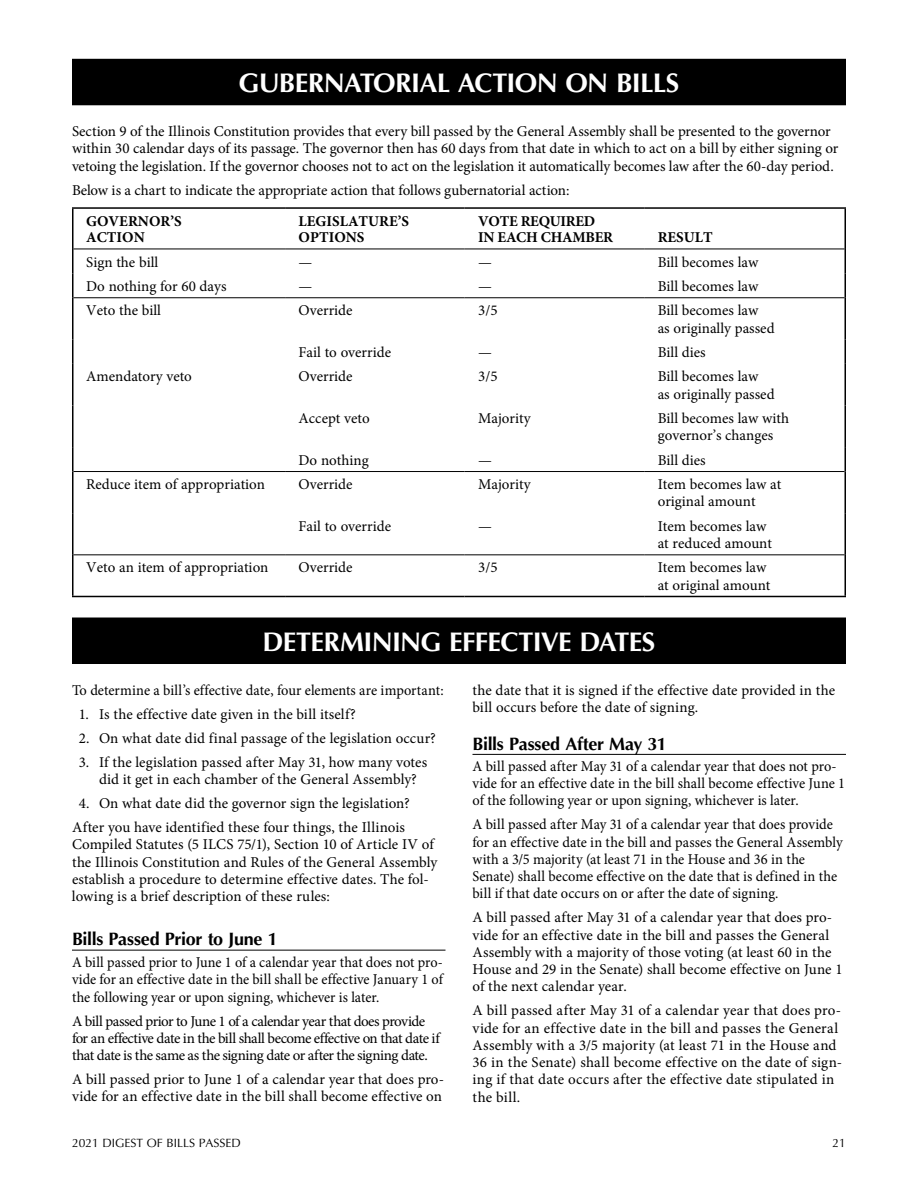
<style>
.page{position:relative;width:918px;height:1188px;background:#fff}
.page>*{position:absolute;margin:0;border:0;box-sizing:border-box;transform-origin:0 0}
.t1{font:700 27px "Optima LT Pro";letter-spacing:-.025em;color:#fff}
.t2{font:700 18px "Optima LT Pro";letter-spacing:-.02em;color:#000}
.t3{font:15px/17.2px "Minion Pro";color:#000}
.t4{font:15px/17.2px "Minion Pro";color:#000;scale:.96 1}
.t5{font:15px/17.2px "Minion Pro";letter-spacing:-.035em;color:#000}
.t6{font:15px/17.2px "Minion Pro";color:#000;text-align:justify;scale:.95 1}
.t7{font:700 15px/16.5px "Minion Pro";color:#000}
.t8{font:700 15px/16.5px "Minion Pro";letter-spacing:-.02em;color:#000}
.t9{font:12px "Optima LT Pro";color:#000}
</style>
<div class="page">
<div style="left:72px;top:618px;width:774px;height:46px;background:#000"></div>
<hr style="left:72px;top:950px;width:374px;height:1px;background:#000">
<hr style="left:472px;top:754px;width:374px;height:1px;background:#000">
<div style="left:72px;top:59px;width:774px;height:46px;background:#000"></div>
<hr style="left:72px;top:207px;width:213px;height:2px;background:#000">
<hr style="left:72px;top:209px;width:2px;height:40px;background:#000">
<hr style="left:285px;top:207px;width:180px;height:2px;background:#000">
<hr style="left:465px;top:207px;width:179px;height:2px;background:#000">
<hr style="left:644px;top:207px;width:202px;height:2px;background:#000">
<hr style="left:844px;top:209px;width:2px;height:40px;background:#000">
<hr style="left:72px;top:249px;width:2px;height:24px;background:#000">
<hr style="left:844px;top:249px;width:2px;height:24px;background:#000">
<hr style="left:72px;top:273px;width:2px;height:25px;background:#000">
<hr style="left:844px;top:273px;width:2px;height:25px;background:#000">
<hr style="left:72px;top:298px;width:2px;height:41px;background:#000">
<hr style="left:844px;top:298px;width:2px;height:41px;background:#000">
<hr style="left:72px;top:339px;width:2px;height:25px;background:#000">
<hr style="left:844px;top:339px;width:2px;height:25px;background:#000">
<hr style="left:72px;top:364px;width:2px;height:41px;background:#000">
<hr style="left:844px;top:364px;width:2px;height:41px;background:#000">
<hr style="left:72px;top:405px;width:2px;height:42px;background:#000">
<hr style="left:844px;top:405px;width:2px;height:42px;background:#000">
<hr style="left:72px;top:447px;width:2px;height:25px;background:#000">
<hr style="left:844px;top:447px;width:2px;height:25px;background:#000">
<hr style="left:72px;top:472px;width:2px;height:41px;background:#000">
<hr style="left:844px;top:472px;width:2px;height:41px;background:#000">
<hr style="left:72px;top:513px;width:2px;height:42px;background:#000">
<hr style="left:844px;top:513px;width:2px;height:42px;background:#000">
<hr style="left:72px;top:555px;width:2px;height:41px;background:#000">
<hr style="left:844px;top:555px;width:2px;height:41px;background:#000">
<hr style="left:72px;top:596px;width:213px;height:1px;background:#000">
<hr style="left:285px;top:596px;width:180px;height:1px;background:#000">
<hr style="left:465px;top:596px;width:179px;height:1px;background:#000">
<hr style="left:644px;top:596px;width:202px;height:1px;background:#000">
<hr style="left:74px;top:297px;width:211px;height:1px;background:#000">
<hr style="left:285px;top:297px;width:180px;height:1px;background:#000">
<hr style="left:465px;top:297px;width:179px;height:1px;background:#000">
<hr style="left:644px;top:297px;width:201px;height:1px;background:#000">
<hr style="left:74px;top:471px;width:211px;height:1px;background:#000">
<hr style="left:285px;top:471px;width:180px;height:1px;background:#000">
<hr style="left:465px;top:471px;width:179px;height:1px;background:#000">
<hr style="left:644px;top:471px;width:201px;height:1px;background:#000">
<hr style="left:74px;top:554px;width:211px;height:1px;background:#000">
<hr style="left:285px;top:554px;width:180px;height:1px;background:#000">
<hr style="left:465px;top:554px;width:179px;height:1px;background:#000">
<hr style="left:644px;top:554px;width:201px;height:1px;background:#000">
<hr style="left:74px;top:249px;width:211px;height:1px;background:#000">
<hr style="left:285px;top:249px;width:180px;height:1px;background:#000">
<hr style="left:465px;top:249px;width:179px;height:1px;background:#000">
<hr style="left:644px;top:249px;width:201px;height:1px;background:#000">
<h1 class="t1" style="left:239px;top:65px;width:442px">GUBERNATORIAL ACTION ON BILLS</h1>
<p class="t3" style="left:72px;top:123px;width:768px">Section 9 of the Illinois Constitution provides that every bill passed by the General Assembly shall be presented to the governor within 30 calendar days of its passage. The governor then has 60 days from that date in which to act on a bill by either signing or vetoing the legislation. If the governor chooses not to act on the legislation it automatically becomes law after the 60-day period.</p>
<p class="t3" style="left:72px;top:181px;width:499px">Below is a chart to indicate the appropriate action that follows gubernatorial action:</p>
<p class="t7" style="left:86px;top:212px;width:97px">GOVERNOR’S<br>ACTION</p>
<p class="t7" style="left:299px;top:212px;width:112px">LEGISLATURE’S<br>OPTIONS</p>
<p class="t8" style="left:478px;top:212px;width:136px">VOTE REQUIRED<br>IN EACH CHAMBER</p>
<p class="t7" style="left:658px;top:229px;width:56px">RESULT</p>
<p class="t3" style="left:86px;top:253px;width:74px">Sign the bill</p>
<p class="t3" style="left:299px;top:253px;width:15px">—</p>
<p class="t3" style="left:478px;top:253px;width:15px">—</p>
<p class="t3" style="left:658px;top:253px;width:102px">Bill becomes law</p>
<p class="t3" style="left:86px;top:278px;width:142px">Do nothing for 60 days</p>
<p class="t3" style="left:299px;top:278px;width:15px">—</p>
<p class="t3" style="left:478px;top:278px;width:15px">—</p>
<p class="t3" style="left:658px;top:278px;width:102px">Bill becomes law</p>
<p class="t3" style="left:86px;top:302px;width:76px">Veto the bill</p>
<p class="t3" style="left:299px;top:302px;width:55px">Override</p>
<p class="t3" style="left:478px;top:302px;width:21px">3/5</p>
<p class="t3" style="left:658px;top:302px;width:118px">Bill becomes law<br>as originally passed</p>
<p class="t3" style="left:299px;top:344px;width:94px">Fail to override</p>
<p class="t3" style="left:478px;top:344px;width:15px">—</p>
<p class="t3" style="left:658px;top:344px;width:49px">Bill dies</p>
<p class="t3" style="left:86px;top:368px;width:107px">Amendatory veto</p>
<p class="t3" style="left:299px;top:368px;width:55px">Override</p>
<p class="t3" style="left:478px;top:368px;width:21px">3/5</p>
<p class="t3" style="left:658px;top:368px;width:118px">Bill becomes law<br>as originally passed</p>
<p class="t3" style="left:299px;top:410px;width:73px">Accept veto</p>
<p class="t3" style="left:478px;top:410px;width:54px">Majority</p>
<p class="t3" style="left:658px;top:410px;width:133px">Bill becomes law with governor’s changes</p>
<p class="t3" style="left:299px;top:451px;width:72px">Do nothing</p>
<p class="t3" style="left:478px;top:451px;width:15px">—</p>
<p class="t3" style="left:658px;top:451px;width:49px">Bill dies</p>
<p class="t3" style="left:86px;top:476px;width:180px">Reduce item of appropriation</p>
<p class="t3" style="left:299px;top:476px;width:55px">Override</p>
<p class="t3" style="left:478px;top:476px;width:54px">Majority</p>
<p class="t3" style="left:658px;top:476px;width:125px">Item becomes law at original amount</p>
<p class="t3" style="left:299px;top:517px;width:94px">Fail to override</p>
<p class="t3" style="left:478px;top:517px;width:15px">—</p>
<p class="t3" style="left:658px;top:517px;width:116px">Item becomes law at reduced amount</p>
<p class="t3" style="left:86px;top:559px;width:184px">Veto an item of appropriation</p>
<p class="t3" style="left:299px;top:559px;width:55px">Override</p>
<p class="t3" style="left:478px;top:559px;width:21px">3/5</p>
<p class="t3" style="left:658px;top:559px;width:114px">Item becomes law at original amount</p>
<h1 class="t1" style="left:263px;top:624px;width:394px">DETERMINING EFFECTIVE DATES</h1>
<p class="t4" style="left:72px;top:681px;width:389px">To determine a bill’s effective date, four elements are important:</p>
<p class="t3" style="left:79px;top:705px;width:279px">1. Is the effective date given in the bill itself?</p>
<p class="t3" style="left:79px;top:729px;width:359px">2. On what date did final passage of the legislation occur?</p>
<p class="t3" style="left:99px;top:753px;width:330px;text-indent:-20px">3. If the legislation passed after May 31, how many votes did it get in each chamber of the General Assembly?</p>
<p class="t3" style="left:72px;top:791px;width:339px;line-height:24px;text-align:center">4. On what date did the governor sign the legislation?<br>After you have identified these four things, the Illinois</p>
<p class="t3" style="left:72px;top:836px;width:367px">Compiled Statutes (5 ILCS 75/1), Section 10 of Article IV of the Illinois Constitution and Rules of the General Assembly establish a procedure to determine effective dates. The fol&shy;lowing is a brief description of these rules:</p>
<p class="t2" style="left:72px;top:928px;width:207px">Bills Passed Prior to June 1</p>
<p class="t6" style="left:72px;top:954px;width:392px">A bill passed prior to June 1 of a calendar year that does not pro&shy;vide for an effective date in the bill shall be effective January 1 of the following year or upon signing, whichever is later.</p>
<p class="t5" style="left:72px;top:1012px;width:369px">A bill passed prior to June 1 of a calendar year that does provide for an effective date in the bill shall become effective on that date if that date is the same as the signing date or after the signing date.</p>
<p class="t3" style="left:72px;top:1071px;width:374px">A bill passed prior to June 1 of a calendar year that does pro&shy;vide for an effective date in the bill shall become effective on</p>
<p class="t3" style="left:472px;top:681px;width:364px">the date that it is signed if the effective date provided in the bill occurs before the date of signing.</p>
<p class="t2" style="left:472px;top:732px;width:196px">Bills Passed After May 31</p>
<p class="t4" style="left:472px;top:758px;width:390px">A bill passed after May 31 of a calendar year that does not pro&shy;vide for an effective date in the bill shall become effective June 1 of the following year or upon signing, whichever is later.</p>
<p class="t4" style="left:472px;top:816px;width:387px">A bill passed after May 31 of a calendar year that does provide for an effective date in the bill and passes the General Assembly with a 3/5 majority (at least 71 in the House and 36 in the Senate) shall become effective on the date that is defined in the bill if that date occurs on or after the date of signing.</p>
<p class="t3" style="left:472px;top:909px;width:372px">A bill passed after May 31 of a calendar year that does pro&shy;vide for an effective date in the bill and passes the General Assembly with a majority of those voting (at least 60 in the House and 29 in the Senate) shall become effective on June 1 of the next calendar year.</p>
<p class="t3" style="left:472px;top:1002px;width:371px">A bill passed after May 31 of a calendar year that does pro&shy;vide for an effective date in the bill and passes the General Assembly with a 3/5 majority (at least 71 in the House and 36 in the Senate) shall become effective on the date of sign&shy;ing if that date occurs after the effective date stipulated in the bill.</p>
<p class="t9" style="left:72px;top:1136px;width:170px">2021 DIGEST OF BILLS PASSED</p>
<p class="t9" style="left:833px;top:1136px;width:15px">21</p>
</div>
